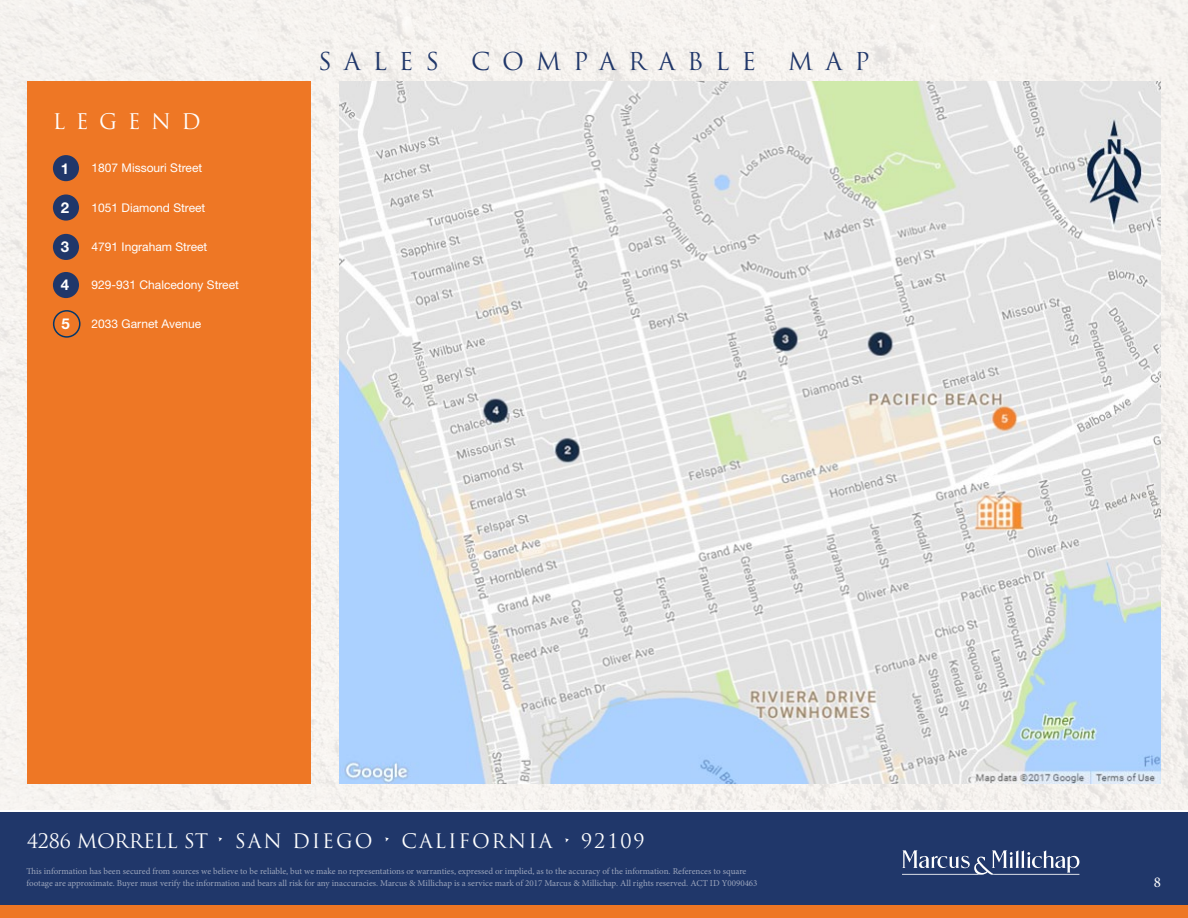
<style>
.page{position:relative;width:1188px;height:918px;background:#fff}
.page>*{position:absolute;margin:0;border:0;box-sizing:border-box;transform-origin:0 0}
.t1{font:24px "Trajan Pro";letter-spacing:.5em;color:#20376a}
.t2{font:21px "Trajan Pro";letter-spacing:.5em;color:#fff}
.t3{font:19.5px "Trajan Pro";letter-spacing:.1em;color:#fff}
.t4{font:700 15px "Helvetica Neue LT Std";color:#fff}
.t5{font:15px "Minion Pro";color:#fff}
.t6{font:12px "Helvetica Neue LT Std";color:#fff}
.t7{font:9px/12px "Minion Pro";color:#9ba5bc}
</style>
<div class="page">
<div style="left:0;top:812px;width:1188px;height:106px;background:#20376a"></div>
<div style="left:0;top:905px;width:1188px;height:13px;background:#ee7725"></div>
<svg style="left:902px;top:850px;width:177px;height:25px"></svg>
<img style="left:0;top:0;width:1188px;height:810px">
<img style="left:339px;top:81px;width:822px;height:702px">
<div style="left:27px;top:81px;width:283px;height:702px;background:#ee7725"></div>
<div style="left:53px;top:155px;width:26px;height:26px;background:#20376a;border-radius:50%"></div>
<div style="left:53px;top:194px;width:26px;height:27px;background:#20376a;border-radius:50%"></div>
<div style="left:53px;top:234px;width:26px;height:26px;background:#20376a;border-radius:50%"></div>
<div style="left:53px;top:272px;width:26px;height:26px;background:#20376a;border-radius:50%"></div>
<div style="left:53px;top:310px;width:28px;height:28px;border:2px solid #04376a;border-radius:50%"></div>
<h2 class="t2" style="left:53px;top:108px;width:149px">LEGEND</h2>
<h3 class="t4" style="left:61px;top:159px;width:10px">1</h3>
<h3 class="t6" style="left:92px;top:161px;width:112px">1807 Missouri Street</h3>
<h3 class="t4" style="left:61px;top:198px;width:10px">2</h3>
<h3 class="t6" style="left:92px;top:200px;width:115px">1051 Diamond Street</h3>
<h3 class="t4" style="left:61px;top:238px;width:10px">3</h3>
<h3 class="t6" style="left:92px;top:240px;width:117px">4791 Ingraham Street</h3>
<h3 class="t4" style="left:61px;top:276px;width:10px">4</h3>
<h3 class="t6" style="left:92px;top:278px;width:149px">929-931 Chalcedony Street</h3>
<h3 class="t4" style="left:62px;top:315px;width:10px">5</h3>
<h3 class="t6" style="left:92px;top:317px;width:111px">2033 Garnet Avenue</h3>
<h1 class="t1" style="left:318px;top:46px;width:123px">SALES</h1>
<h1 class="t1" style="left:471px;top:46px;width:287px">COMPARABLE</h1>
<h1 class="t1" style="left:788px;top:46px;width:83px">MAP</h1>
<h3 class="t3" style="left:27px;top:829px;width:619px">4286 MORRELL ST • SAN DIEGO • CALIFORNIA • 92109</h3>
<p class="t7" style="left:26px;top:866px;width:733px">This information has been secured from sources we believe to be reliable, but we make no representations or warranties, expressed or implied, as to the accuracy of the information. References to square footage are approximate. Buyer must verify the information and bears all risk for any inaccuracies. Marcus &amp; Millichap is a service mark of 2017 Marcus &amp; Millichap. All rights reserved. ACT ID Y0090463</p>
<h3 class="t5" style="left:1154px;top:872px;width:9px">8</h3>
</div>
